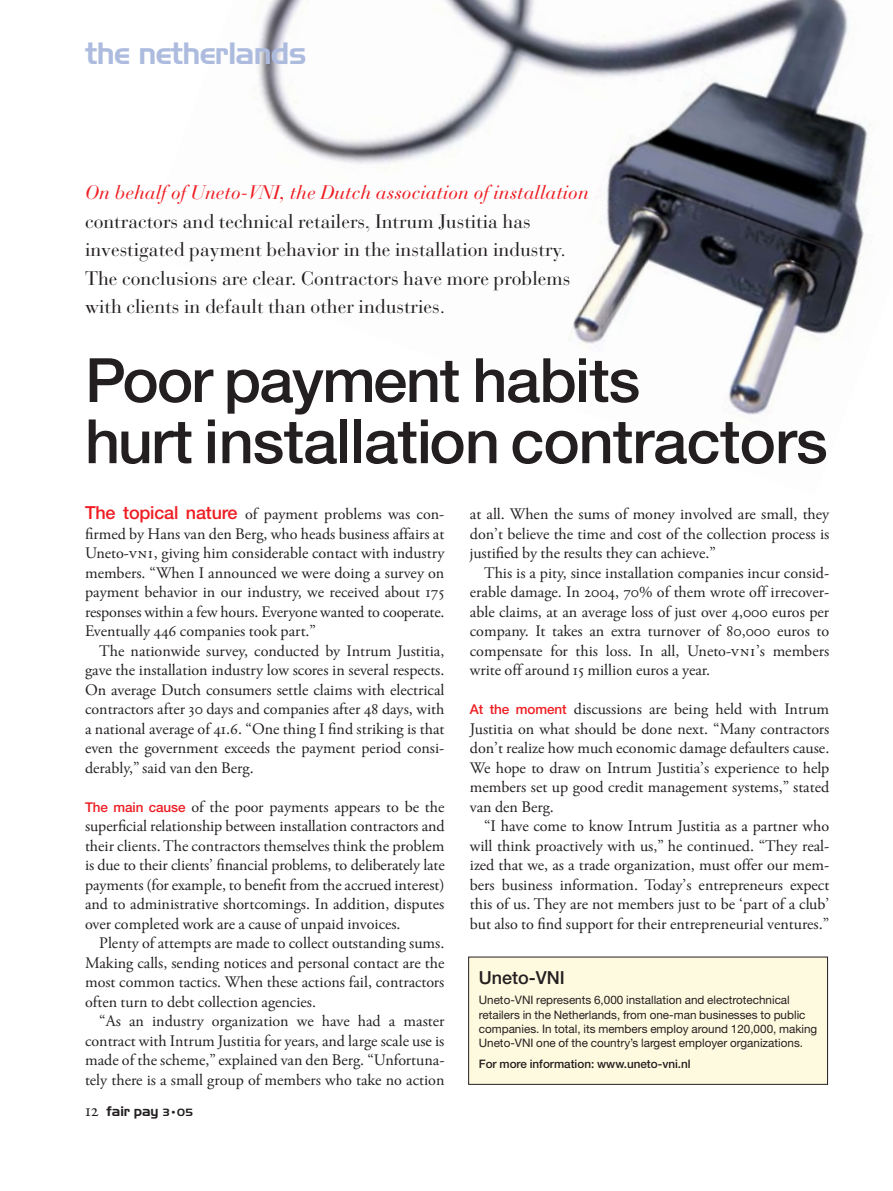
<style>
.page{position:relative;width:893px;height:1191px;background:#fff}
.page>*{position:absolute;margin:0;border:0;box-sizing:border-box;transform-origin:0 0}
.t1{font:500 61.2px/61.2px "Helvetica Neue";letter-spacing:-.015em;color:#231f20}
.t2{font:30px "Handel Gothic BT";letter-spacing:-.025em;color:#adbcde}
.t3{font:19.5px/28.5px "Bauer Bodoni";color:#231f20}
.t4{font:italic 19.5px "Bauer Bodoni";color:#ee1d23}
.t5{font:500 18px "Helvetica Neue";color:#231f20}
.t6{font:16.05px/19.5px "Cap Garamond";color:#231f20;text-align:justify}
.t7{font:13.5px "Handel Gothic BT";color:#231f20}
.t8{font:11.7px/14.2px "Helvetica Neue";color:#231f20}
.t9{font:500 11.7px "Helvetica Neue";color:#231f20}
.s1{font-family:"Helvetica Neue";font-weight:500;font-size:18px;color:#ee1d23}
.s2{font-family:"Cap Garamond SC"}
.s3{font-family:"Helvetica Neue";font-weight:500;font-size:13.5px;color:#ee1d23}
.s4{font-family:"Cap Garamond";font-size:18px}
.s5{font-size:10.2px}
</style>
<div class="page">
<img style="left:258px;top:0;width:613px;height:415px">
<div style="left:469px;top:957px;width:358px;height:127px;background:#fefadf"></div>
<h2 class="t2" style="left:85px;top:42px;width:223px">the netherlands</h2>
<p class="t4" style="left:85px;top:185px;width:505px">On behalf of Uneto-VNI, the Dutch association of installation</p>
<p class="t3" style="left:85px;top:209px;width:487px">contractors and technical retailers, Intrum Justitia has investigated payment behavior in the installation industry.<br>The conclusions are clear. Contractors have more problems with clients in default than other industries.</p>
<h1 class="t1" style="left:85px;top:355px;width:744px">Poor payment habits<br>hurt installation contractors</h1>
<p class="t6" style="left:85px;top:506px;width:361px"><span class="s1">The topical nature</span> of payment problems was con&shy;firmed by Hans van den Berg, who heads business affairs at Uneto-<span class="s2">VNI</span>, giving him considerable contact with industry members. “When I announced we were doing a survey on payment behavior in our industry, we received about 175 responses within a few hours. Everyone wanted to cooperate.<br>Eventually 446 companies took part.”</p>
<p class="t6" style="left:85px;top:642px;width:361px;text-indent:14px">The nationwide survey, conducted by Intrum Justitia, gave the installation industry low scores in several respects.<br>On average Dutch consumers settle claims with electrical contractors after 30 days and companies after 48 days, with a national average of 41.6. “One thing I find striking is that even the government exceeds the payment period consi&shy;derably,” said van den Berg.</p>
<p class="t6" style="left:85px;top:798px;width:361px"><span class="s3">The main cause</span> of the poor payments appears to be the superficial relationship between installation contractors and their clients. The contractors themselves think the problem is due to their clients’ financial problems, to deliberately late payments (for example, to benefit from the accrued interest) and to administrative shortcomings. In addition, disputes over completed work are a cause of unpaid invoices.</p>
<p class="t6" style="left:85px;top:935px;width:361px;text-indent:14px">Plenty of attempts are made to collect outstanding sums.<br>Making calls, sending notices and personal contact are the most common tactics. When these actions fail, contractors often turn to debt collection agencies.</p>
<p class="t6" style="left:85px;top:1013px;width:361px;text-indent:14px">“As an industry organization we have had a master contract with Intrum Justitia for years, and large scale use is made of the scheme,” explained van den Berg. “Unfortuna&shy;tely there is a small group of members who take no action</p>
<p class="t7" style="left:85px;top:1106px;width:109px"><span class="s4">12</span> fair pay <span class="s5">3•05</span></p>
<p class="t6" style="left:470px;top:506px;width:361px">at all. When the sums of money involved are small, they don’t believe the time and cost of the collection process is justified by the results they can achieve.”</p>
<p class="t6" style="left:470px;top:564px;width:361px;text-indent:14px">This is a pity, since installation companies incur consid&shy;erable damage. In 2004, 70% of them wrote off irrecover&shy;able claims, at an average loss of just over 4,000 euros per company. It takes an extra turnover of 80,000 euros to compensate for this loss. In all, Uneto-<span class="s2">VNI</span>’s members write off around 15 million euros a year.</p>
<p class="t6" style="left:470px;top:701px;width:361px"><span class="s3">At the moment</span> discussions are being held with Intrum Justitia on what should be done next. “Many contractors don’t realize how much economic damage defaulters cause.<br>We hope to draw on Intrum Justitia’s experience to help members set up good credit management systems,” stated van den Berg.</p>
<p class="t6" style="left:470px;top:818px;width:361px;text-indent:14px">“I have come to know Intrum Justitia as a partner who will think proactively with us,” he continued. “They real&shy;ized that we, as a trade organization, must offer our mem&shy;bers business information. Today’s entrepreneurs expect this of us. They are not members just to be ‘part of a club’ but also to find support for their entrepreneurial ventures.”</p>
<p class="t5" style="left:479px;top:971px;width:87px">Uneto-VNI</p>
<p class="t8" style="left:479px;top:994px;width:340px">Uneto-VNI represents 6,000 installation and electrotechnical retailers in the Netherlands, from one-man businesses to public companies. In total, its members employ around 120,000, making Uneto-VNI one of the country’s largest employer organizations.</p>
<p class="t9" style="left:479px;top:1059px;width:213px">For more information: www.uneto-vni.nl</p>
</div>
